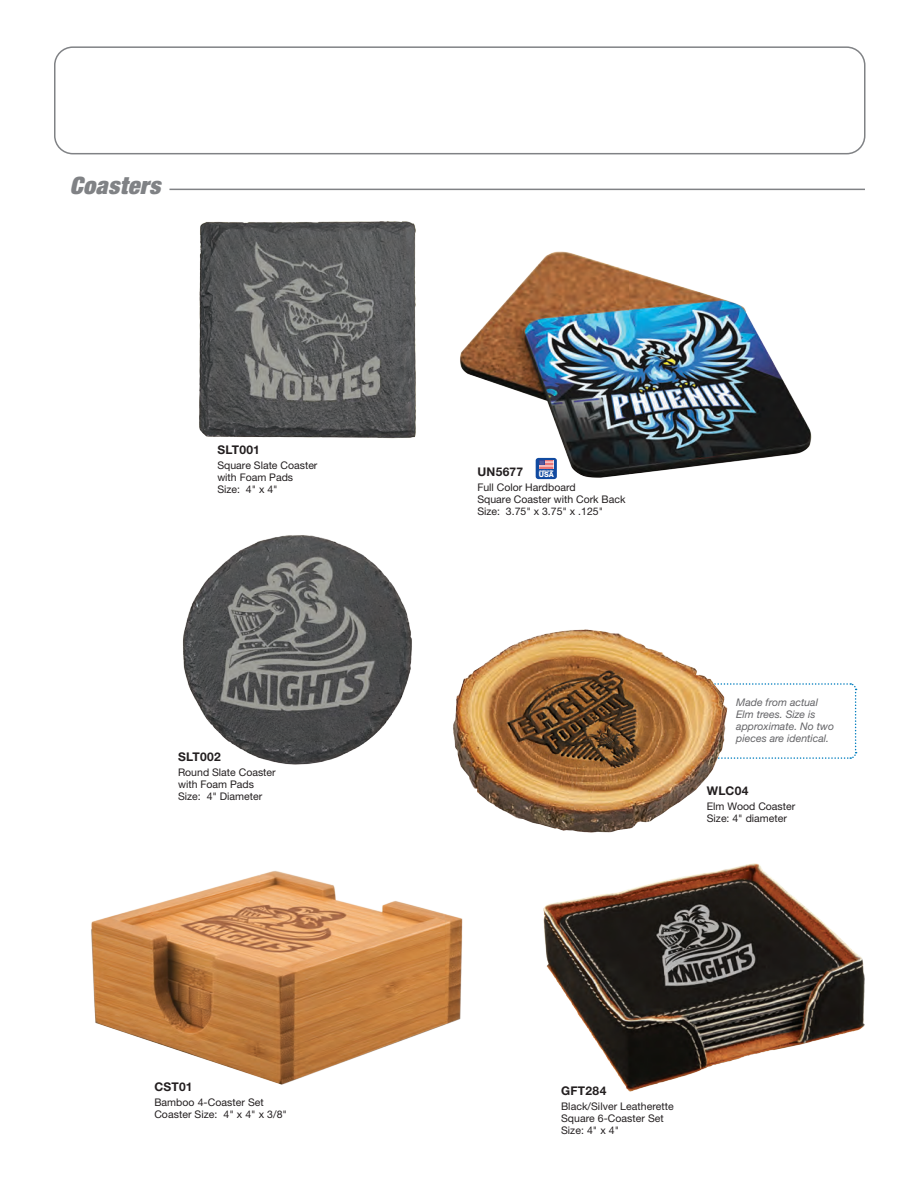
<style>
.page{position:relative;width:918px;height:1188px;background:#fff}
.page>*{position:absolute;margin:0;border:0;box-sizing:border-box;transform-origin:0 0}
.t1{font:italic 900 condensed 24px "Helvetica Neue LT Std";letter-spacing:.02em;color:#808285}
.Part_number_Description_Left{font:700 12px "Helvetica Neue LT Std";letter-spacing:.02em;color:#231f20}
.Part_____Description_1_New{font:700 12px "Helvetica Neue LT Std";letter-spacing:.02em;color:#231f20}
.Part_number_Description_Left-2{font:10.5px/12px "Helvetica Neue LT Std";color:#231f20}
.Part_____Description_1_New-2{font:10.5px/12px "Helvetica Neue LT Std";color:#231f20}
.Part_number_Description_Left-3{font:italic 10.5px/12px "Helvetica Neue LT Std";color:#636366}
.t2{font:800 7.2px "Helvetica Neue LT Std";color:#fff}
.t3{font:italic 900 condensed 3px "Helvetica Neue LT Std";color:#fff}
</style>
<div class="page">
<svg style="left:730px;top:683px;width:127px;height:76px"></svg>
<img style="left:544px;top:863px;width:321px;height:228px">
<img style="left:199px;top:221px;width:217px;height:218px">
<img style="left:183px;top:535px;width:229px;height:230px">
<img style="left:91px;top:871px;width:372px;height:214px">
<div style="left:54px;top:46px;width:812px;height:108px;border:2px solid #808285;border-radius:18px"></div>
<hr style="left:169px;top:189px;width:696px;height:1px;background:#808285">
<img style="left:453px;top:629px;width:276px;height:204px">
<img style="left:460px;top:251px;width:352px;height:229px">
<div style="left:536px;top:458px;width:21px;height:21px;background:#114aa0;border-radius:3px"></div>
<svg style="left:539px;top:460px;width:14px;height:9px"></svg>
<p class="t1" style="left:70px;top:170px;width:92px">Coasters</p>
<p class="Part_number_Description_Left" style="left:217px;top:442px;width:44px">SLT001</p>
<p class="Part_number_Description_Left-2" style="left:217px;top:459px;width:102px">Square Slate Coaster with Foam Pads<br>Size: 4" x 4"</p>
<p class="Part_number_Description_Left" style="left:178px;top:749px;width:44px">SLT002</p>
<p class="Part_number_Description_Left-2" style="left:178px;top:766px;width:99px">Round Slate Coaster with Foam Pads<br>Size: 4" Diameter</p>
<p class="Part_number_Description_Left" style="left:154px;top:1079px;width:40px">CST01</p>
<p class="Part_number_Description_Left-2" style="left:154px;top:1096px;width:134px">Bamboo 4-Coaster Set<br>Coaster Size: 4" x 4" x 3/8"</p>
<p class="Part_____Description_1_New" style="left:477px;top:464px;width:47px">UN5677</p>
<p class="Part_____Description_1_New-2" style="left:477px;top:481px;width:150px">Full Color Hardboard<br>Square Coaster with Cork Back<br>Size: 3.75" x 3.75" x .125"</p>
<p class="t3" style="left:539px;top:469px;width:16px">made in the</p>
<p class="t2" style="left:539px;top:470px;width:17px">USA</p>
<p class="Part_number_Description_Left-3" style="left:736px;top:696px;width:99px">Made from actual<br>Elm trees. Size is approximate. No two pieces are identical.</p>
<p class="Part_____Description_1_New" style="left:707px;top:783px;width:43px">WLC04</p>
<p class="Part_____Description_1_New-2" style="left:707px;top:800px;width:90px">Elm Wood Coaster<br>Size: 4" diameter</p>
<p class="Part_number_Description_Left" style="left:561px;top:1083px;width:47px">GFT284</p>
<p class="Part_number_Description_Left-2" style="left:561px;top:1100px;width:114px">Black/Silver Leatherette<br>Square 6-Coaster Set<br>Size: 4" x 4"</p>
</div>
